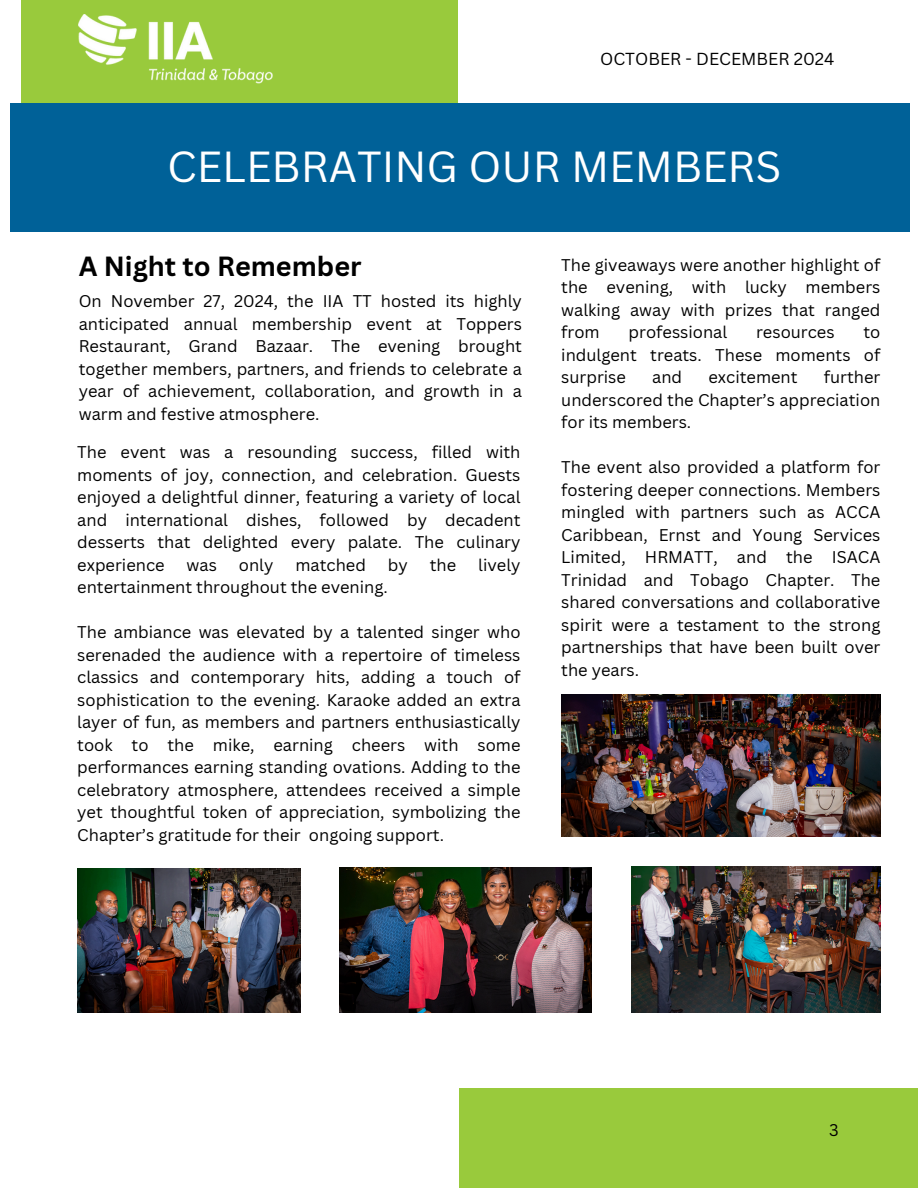
<style>
.page{position:relative;width:918px;height:1188px;background:#fff}
.page>*{position:absolute;margin:0;border:0;box-sizing:border-box;transform-origin:0 0}
.t1{font:42.3px "Canva Sans";color:#fff}
.t2{font:700 27px "Canva Sans";color:#000}
.t3{font:16.95px "Canva Sans";color:#000}
.t4{font:16.5px/22.5px "Canva Sans";color:#000;text-align:justify}
</style>
<div class="page">
<div style="left:10px;top:103px;width:900px;height:129px;background:#006198"></div>
<div style="left:22px;top:0;width:436px;height:103px;background:#99ca3c"></div>
<img style="left:561px;top:695px;width:319px;height:142px">
<div style="left:459px;top:1088px;width:459px;height:100px;background:#99ca3c"></div>
<img style="left:79px;top:14px;width:193px;height:70px">
<img style="left:631px;top:866px;width:249px;height:146px">
<img style="left:77px;top:868px;width:223px;height:144px">
<img style="left:340px;top:867px;width:251px;height:145px">
<p class="t3" style="left:600px;top:47px;width:236px">OCTOBER - DECEMBER 2024</p>
<p class="t1" style="left:167px;top:137px;width:616px">CELEBRATING OUR MEMBERS</p>
<h3 class="t2" style="left:79px;top:247px;width:284px">A Night to Remember</h3>
<h2 class="t4" style="left:79px;top:290px;width:445px">On November 27, 2024, the IIA TT hosted its highly anticipated annual membership event at Toppers Restaurant, Grand Bazaar. The evening brought together members, partners, and friends to celebrate a year of achievement, collaboration, and growth in a warm and festive atmosphere.</h2>
<p class="t4" style="left:77px;top:441px;width:445px">The event was a resounding success, filled with moments of joy, connection, and celebration. Guests enjoyed a delightful dinner, featuring a variety of local and international dishes, followed by decadent desserts that delighted every palate. The culinary experience</p>
<p class="t4" style="left:187px;top:553px;width:32px">was</p>
<p class="t4" style="left:239px;top:553px;width:36px">only</p>
<p class="t4" style="left:295px;top:553px;width:72px">matched</p>
<p class="t4" style="left:388px;top:553px;width:21px">by</p>
<p class="t4" style="left:430px;top:553px;width:28px">the</p>
<p class="t4" style="left:478px;top:553px;width:44px">lively</p>
<p class="t4" style="left:77px;top:576px;width:312px">entertainment throughout the evening.</p>
<h4 class="t4" style="left:77px;top:621px;width:445px">The ambiance was elevated by a talented singer who serenaded the audience with a repertoire of timeless classics and contemporary hits, adding a touch of sophistication to the evening. Karaoke added an extra layer of fun, as members and partners enthusiastically took to the mike, earning cheers with some performances earning standing ovations. Adding to the celebratory atmosphere, attendees received a simple yet thoughtful token of appreciation, symbolizing the Chapter’s gratitude for their ongoing support.</h4>
<p class="t4" style="left:561px;top:253px;width:321px">The giveaways were another highlight of the evening, with lucky members walking away with prizes that ranged from</p>
<p class="t4" style="left:629px;top:321px;width:100px">professional</p>
<p class="t4" style="left:756px;top:321px;width:80px">resources</p>
<p class="t4" style="left:561px;top:321px;width:321px;text-indent:302px">to indulgent treats. These moments of surprise</p>
<p class="t4" style="left:561px;top:366px;width:321px;text-indent:263px">further underscored the Chapter’s appreciation for its members.</p>
<h4 class="t4" style="left:561px;top:456px;width:321px">The event also provided a platform for fostering deeper connections. Members mingled with partners such as ACCA Caribbean, Ernst and Young Services Limited, HRMATT, and the ISACA Trinidad and Tobago Chapter. The shared conversations and collaborative spirit were a testament to the strong partnerships that have been built over the years.</h4>
<p class="t4" style="left:652px;top:366px;width:32px">and</p>
<p class="t4" style="left:708px;top:366px;width:91px">excitement</p>
<h1 class="t4" style="left:829px;top:1119px;width:11px">3</h1>
</div>
